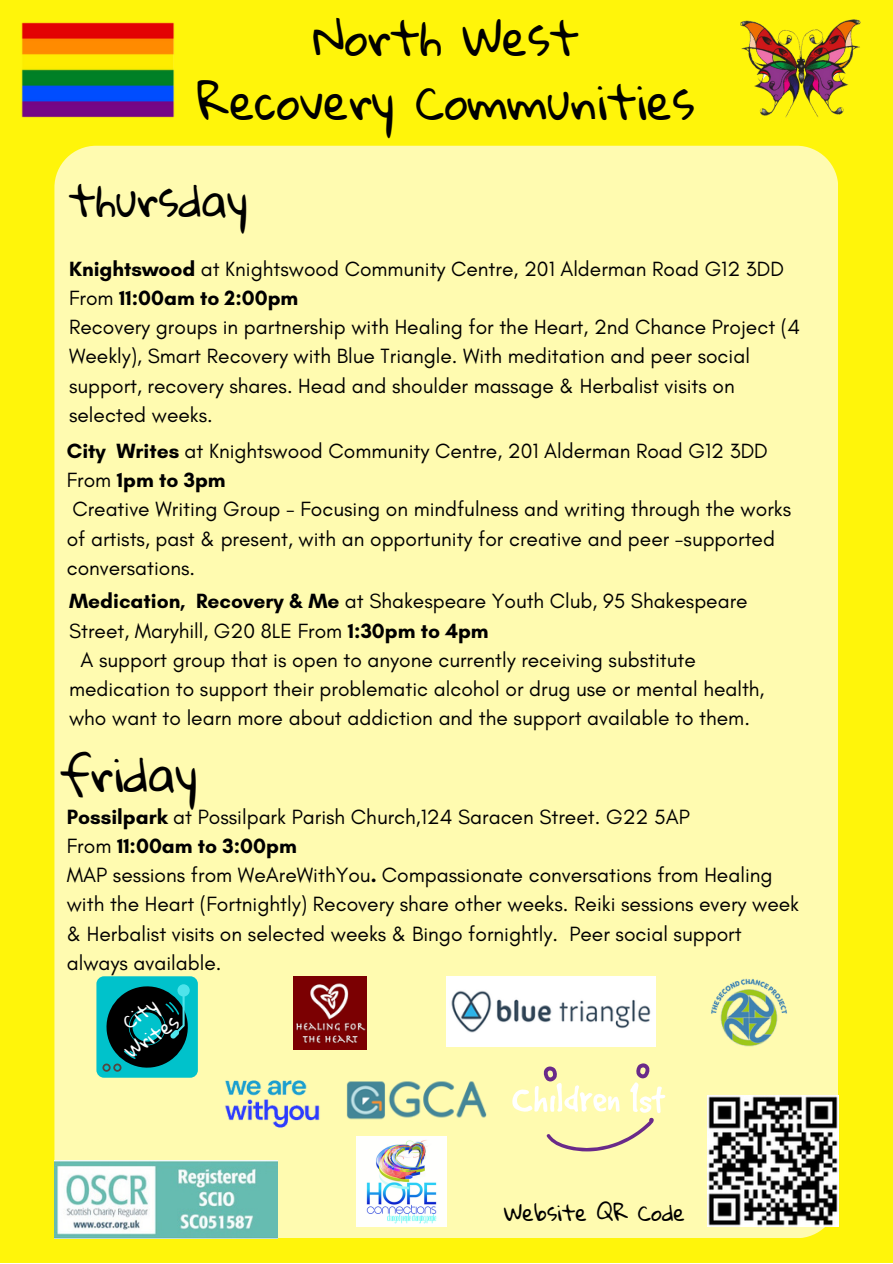
<style>
.page{position:relative;width:893px;height:1264px;background:#fff}
.page>*{position:absolute;margin:0;border:0;box-sizing:border-box;transform-origin:0 0}
.t1{font:46.35px "Gloria Hallelujah";color:#000}
.t2{font:45.3px "Gloria Hallelujah";color:#000}
.t3{font:42.45px "Gloria Hallelujah";color:#000}
.t4{font:21.3px "Gloria Hallelujah";color:#000}
.t5{font:21px/29.2px "Glacial Indifference";color:#000}
.t6{font:700 21px "Glacial Indifference";color:#000}
.t7{font:18.75px/25.8px "Gloria Hallelujah";color:#fff;text-align:center}
.s1{font-weight:700}
.s2{font-weight:400}
</style>
<div class="page">
<div style="left:0;top:0;width:892px;height:1262px;background:#fff50a"></div>
<div style="left:54px;top:146px;width:784px;height:1092px;background:#fffbb0"></div>
<div style="left:96px;top:976px;width:102px;height:101px;background:#00c2cb;border-radius:8px"></div>
<svg style="left:102px;top:984px;width:88px;height:87px"></svg>
<img style="left:740px;top:19px;width:120px;height:99px">
<img style="left:221px;top:1077px;width:101px;height:52px">
<img style="left:293px;top:976px;width:73px;height:73px">
<img style="left:709px;top:976px;width:79px;height:72px">
<img style="left:54px;top:1160px;width:223px;height:78px">
<img style="left:708px;top:1095px;width:130px;height:130px">
<img style="left:345px;top:1073px;width:142px;height:68px">
<img style="left:446px;top:976px;width:209px;height:70px">
<svg style="left:512px;top:1063px;width:153px;height:88px;background:#f7f1b6"></svg>
<img style="left:21px;top:22px;width:154px;height:96px">
<img style="left:356px;top:1136px;width:90px;height:90px">
<p class="t1" style="left:313px;top:13px;width:267px">North West</p>
<p class="t1" style="left:198px;top:77px;width:498px">Recovery Communities</p>
<p class="t3" style="left:69px;top:178px;width:180px">thursday</p>
<p class="t5" style="left:69px;top:254px;width:716px"><span class="s1">Knightswood</span> at Knightswood Community Centre, 201 Alderman Road G12 3DD</p>
<p class="t6" style="left:69px;top:285px;width:231px"><span class="s2">From</span> 11:00am to 2:00pm</p>
<p class="t5" style="left:69px;top:312px;width:732px">Recovery groups in partnership with Healing for the Heart, 2nd Chance Project (4<br>Weekly), Smart Recovery with Blue Triangle. With meditation and peer social support, recovery shares. Head and shoulder massage &amp; Herbalist visits on selected weeks.</p>
<p class="t5" style="left:67px;top:436px;width:702px"><span class="s1">City Writes</span> at Knightswood Community Centre, 201 Alderman Road G12 3DD</p>
<p class="t6" style="left:67px;top:467px;width:160px"><span class="s2">From</span> 1pm to 3pm</p>
<p class="t5" style="left:67px;top:494px;width:725px">Creative Writing Group - Focusing on mindfulness and writing through the works of artists, past &amp; present, with an opportunity for creative and peer -supported conversations.</p>
<p class="t5" style="left:69px;top:586px;width:680px"><span class="s1">Medication, Recovery &amp; Me</span> at Shakespeare Youth Club, 95 Shakespeare<br>Street, Maryhill, G20 8LE From <span class="s1">1:30pm to 4pm</span></p>
<p class="t5" style="left:69px;top:645px;width:696px;text-indent:11px">A support group that is open to anyone currently receiving substitute medication to support their problematic alcohol or drug use or mental health, who want to learn more about addiction and the support available to them.</p>
<p class="t2" style="left:60px;top:750px;width:139px">friday</p>
<p class="t5" style="left:67px;top:801px;width:624px"><span class="s1">Possilpark</span> at Possilpark Parish Church,124 Saracen Street. G22 5AP</p>
<p class="t6" style="left:67px;top:833px;width:231px"><span class="s2">From</span> 11:00am to 3:00pm</p>
<p class="t5" style="left:67px;top:860px;width:733px">MAP sessions from WeAreWithYou<span class="s1">.</span> Compassionate conversations from Healing with the Heart (Fortnightly) Recovery share other weeks. Reiki sessions every week &amp; Herbalist visits on selected weeks &amp; Bingo fornightly. Peer social support always available.</p>
<p class="t7" style="left:106px;top:1021px;width:62px;rotate:-34deg">City<br>Writes</p>
<p class="t4" style="left:504px;top:1200px;width:182px">Website QR Code</p>
</div>
